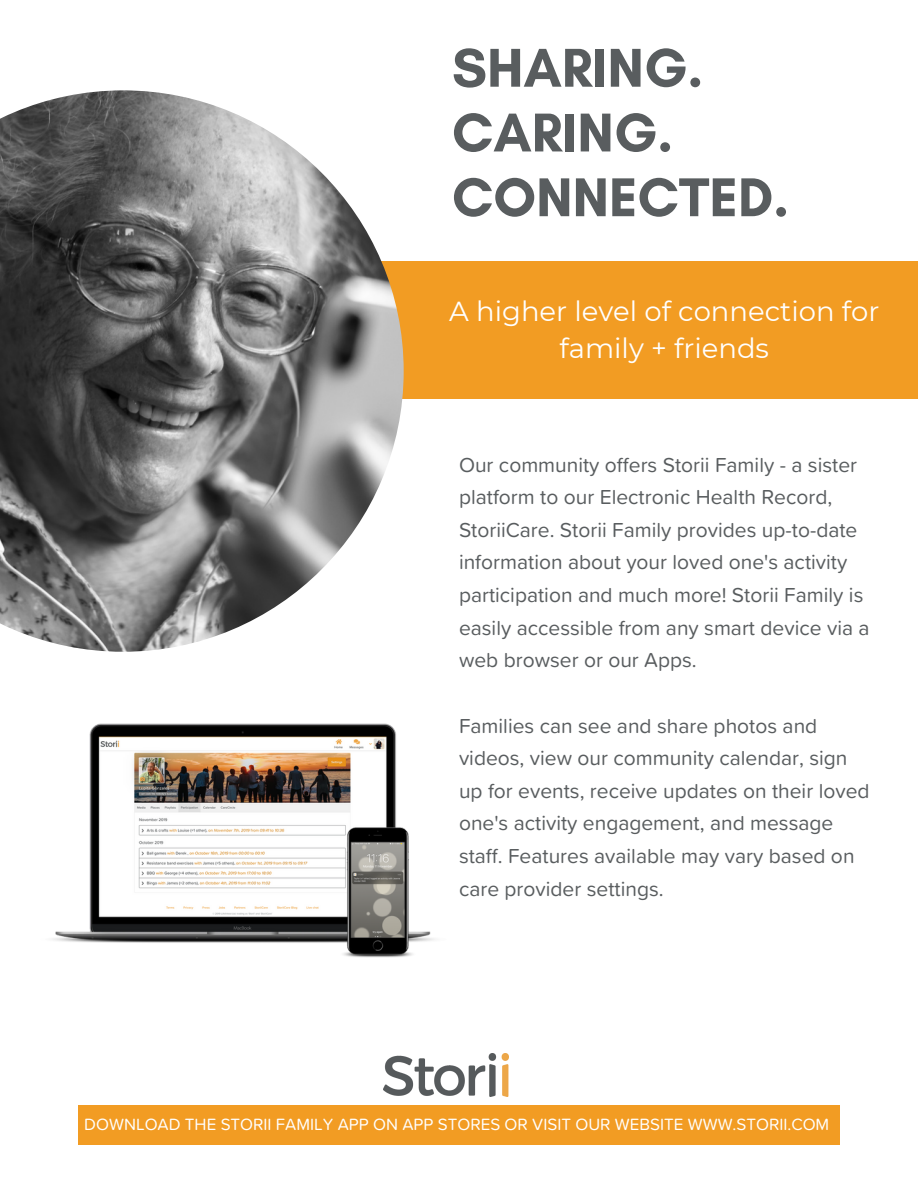
<style>
.page{position:relative;width:918px;height:1188px;background:#fff}
.page>*{position:absolute;margin:0;border:0;box-sizing:border-box;transform-origin:0 0}
.t1{font:700 55.65px/64.8px "Glacial Indifference";color:#595d5f}
.t2{font:27.45px/37.8px "Montserrat";color:#fff;text-align:center}
.t3{font:21px/32.7px "Proxima Soft";color:#595d5f}
.t4{font:16.95px "Proxima Soft";color:#fff}
</style>
<div class="page">
<div style="left:300px;top:261px;width:618px;height:138px;background:#f29c23"></div>
<img style="left:0;top:90px;width:404px;height:562px">
<img style="left:384px;top:1054px;width:125px;height:42px">
<img style="left:52px;top:723px;width:383px;height:234px">
<div style="left:78px;top:1105px;width:762px;height:40px;background:#f29c23"></div>
<h1 class="t1" style="left:452px;top:35px;width:338px">SHARING.<br>CARING.<br>CONNECTED.</h1>
<h2 class="t2" style="left:449px;top:292px;width:432px">A higher level of connection for family + friends</h2>
<p class="t3" style="left:459px;top:449px;width:412px">Our community offers Storii Family - a sister platform to our Electronic Health Record, StoriiCare. Storii Family provides up-to-date information about your loved one's activity participation and much more! Storii Family is easily accessible from any smart device via a web browser or our Apps.</p>
<p class="t3" style="left:459px;top:710px;width:412px">Families can see and share photos and videos, view our community calendar, sign up for events, receive updates on their loved one's activity engagement, and message staff. Features available may vary based on care provider settings.</p>
<p class="t4" style="left:84px;top:1117px;width:747px">DOWNLOAD THE STORII FAMILY APP ON APP STORES OR VISIT OUR WEBSITE WWW.STORII.COM</p>
</div>
